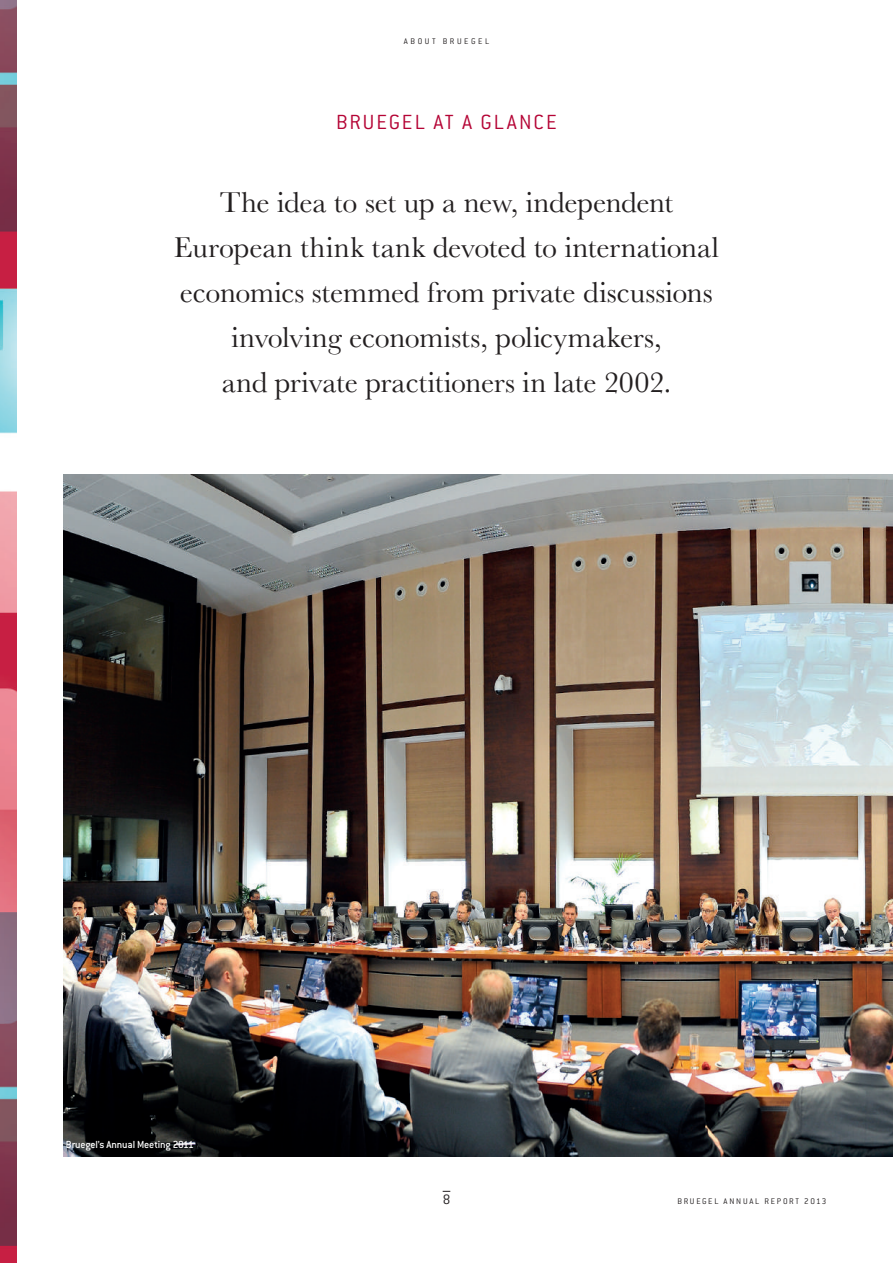
<style>
.page{position:relative;width:893px;height:1263px;background:#fff}
.page>*{position:absolute;margin:0;border:0;box-sizing:border-box;transform-origin:0 0}
.t1{font:30px/45px "Baskerville";letter-spacing:-.005em;color:#231f20;text-align:center}
.t2{font:300 22.5px "Conduit ITC";letter-spacing:.08em;color:#b50536}
.t3{font:300 15px "Conduit ITC";color:#231f20}
.t4{font:500 11.25px "Conduit ITC";letter-spacing:-.015em;color:#fff}
.t5{font:300 9px "Conduit ITC";letter-spacing:.2em;color:#231f20}
.t6{font:300 9px "Conduit ITC";letter-spacing:.285em;color:#231f20}
</style>
<div class="page">
<img style="left:0;top:0;width:17px;height:1263px">
<img style="left:64px;top:474px;width:829px;height:683px">
<p class="t6" style="left:404px;top:37px;width:87px">ABOUT BRUEGEL</p>
<p class="t2" style="left:336px;top:110px;width:222px">BRUEGEL AT A GLANCE</p>
<p class="t1" style="left:174px;top:179px;width:547px">The idea to set up a new, independent European think tank devoted to international economics stemmed from private discussions involving economists, policymakers,<br>and private practitioners in late 2002.</p>
<p class="t4" style="left:66px;top:1138px;width:130px">Bruegel’s Annual Meeting 2011</p>
<p class="t3" style="left:443px;top:1191px;width:9px">8</p>
<p class="t5" style="left:677px;top:1196px;width:150px">BRUEGEL ANNUAL REPORT 2013</p>
</div>
